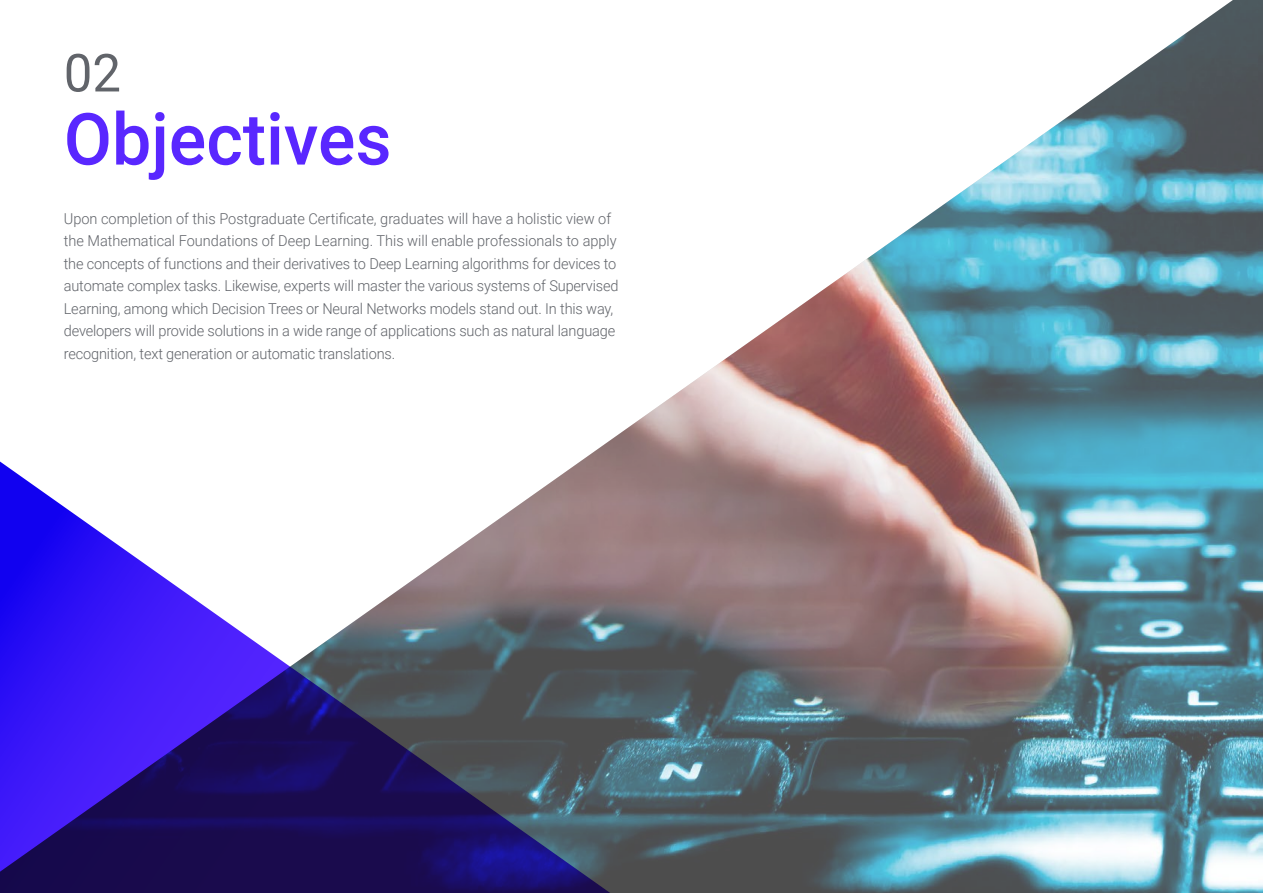
<style>
.page{position:relative;width:1263px;height:893px;background:#fff}
.page>*{position:absolute;margin:0;border:0;box-sizing:border-box;transform-origin:0 0}
.t1{font:500 72px "Roboto";color:#5927ff}
.t2{font:52.5px "Roboto";color:#61646a}
.t3{font:300 15px/22.5px "Roboto";letter-spacing:-.01em;color:#61646a}
</style>
<div class="page">
<img style="left:602px;top:0;width:661px;height:893px">
<svg style="left:0;top:446px;width:640px;height:447px"></svg>
<h2 class="t2" style="left:64px;top:36px;width:59px">02</h2>
<h1 class="t1" style="left:64px;top:89px;width:329px">Objectives</h1>
<p class="t3" style="left:64px;top:207px;width:556px">Upon completion of this Postgraduate Certificate, graduates will have a holistic view of the Mathematical Foundations of Deep Learning. This will enable professionals to apply the concepts of functions and their derivatives to Deep Learning algorithms for devices to automate complex tasks. Likewise, experts will master the various systems of Supervised Learning, among which Decision Trees or Neural Networks models stand out. In this way, developers will provide solutions in a wide range of applications such as natural language recognition, text generation or automatic translations.</p>
</div>
